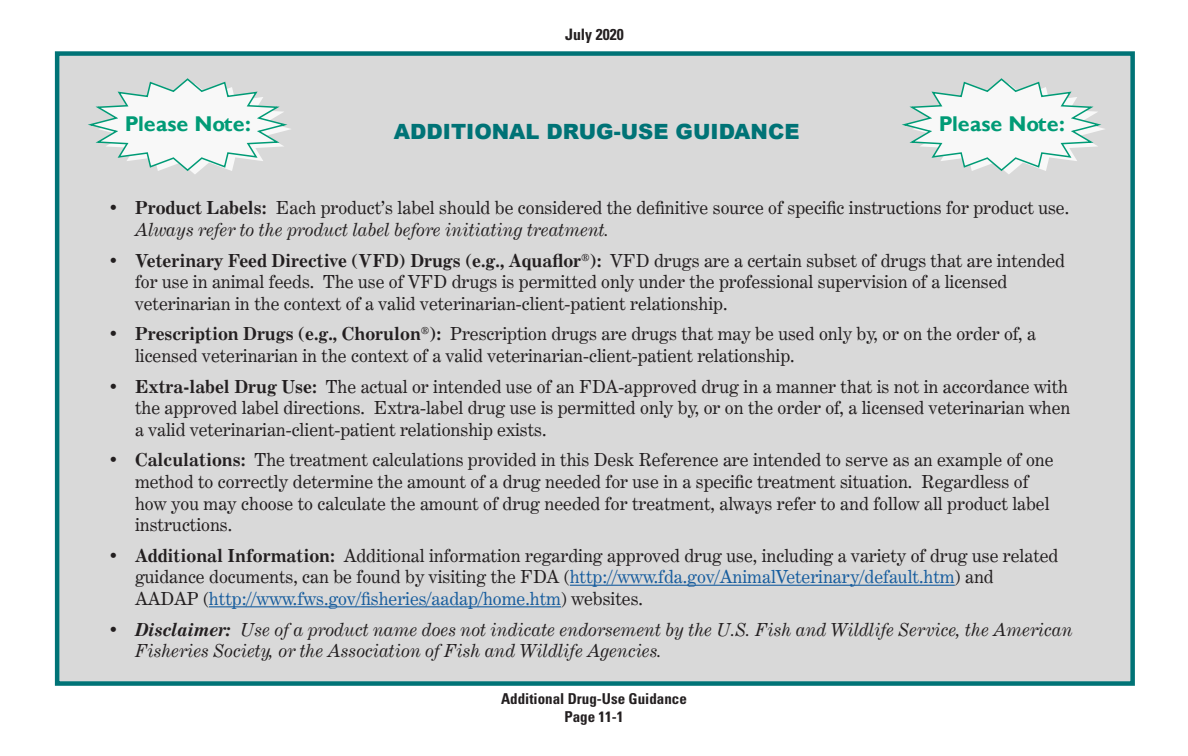
<style>
.page{position:relative;width:1188px;height:756px;background:#fff}
.page>*{position:absolute;margin:0;border:0;box-sizing:border-box;transform-origin:0 0}
.t1{font:700 21.3px "Gill Sans";letter-spacing:-.005em;color:#009b76}
.t2{font:900 21px "Arial";color:#007376}
.t3{font:18px/21.6px "Century Expanded BT";color:#231f20}
.t4{font:italic 18px/21.6px "Century Expanded BT";color:#231f20}
.t5{font:700 condensed 15.75px "Univers";color:#231f20}
.t6{font:700 condensed 15px/18px "Univers";color:#231f20;text-align:center}
.s1{font-weight:700}
.s2{font-style:italic}
.s3{color:#175d9e}
</style>
<div class="page">
<div style="left:55px;top:51px;width:1080px;height:635px;background:#d9d9d9;border:4px solid #007376"></div>
<hr style="left:570px;top:585px;width:385px;height:1px;background:#175d9e">
<hr style="left:209px;top:606px;width:352px;height:1px;background:#175d9e">
<svg style="left:88px;top:78px;width:203px;height:96px"></svg>
<div style="left:118px;top:110px;width:138px;height:31px;background:#f8f8f8"></div>
<svg style="left:902px;top:78px;width:203px;height:96px"></svg>
<div style="left:932px;top:110px;width:138px;height:31px;background:#f8f8f8"></div>
<p class="t5" style="left:565px;top:24px;width:60px">July 2020</p>
<p class="t1" style="left:125px;top:111px;width:128px">Please Note:</p>
<p class="t1" style="left:939px;top:111px;width:128px">Please Note:</p>
<p class="t2" style="left:394px;top:116px;width:407px">ADDITIONAL DRUG-USE GUIDANCE</p>
<p class="t3" style="left:135px;top:197px;width:936px;text-indent:-27px"><span class="s1">• Product Labels:</span> Each product’s label should be considered the definitive source of specific instructions for product use.<br><span class="s2">Always refer to the product label before initiating treatment.</span></p>
<p class="t3" style="left:135px;top:249px;width:932px;text-indent:-27px"><span class="s1">• Veterinary Feed Directive (VFD) Drugs (e.g., Aquaflor</span><sup>®</sup><span class="s1">):</span> VFD drugs are a certain subset of drugs that are intended for use in animal feeds. The use of VFD drugs is permitted only under the professional supervision of a licensed veterinarian in the context of a valid veterinarian-client-patient relationship.</p>
<p class="t3" style="left:135px;top:323px;width:902px;text-indent:-27px"><span class="s1">• Prescription Drugs (e.g., Chorulon</span><sup>®</sup><span class="s1">):</span> Prescription drugs are drugs that may be used only by, or on the order of, a licensed veterinarian in the context of a valid veterinarian-client-patient relationship.</p>
<p class="t3" style="left:135px;top:375px;width:937px;text-indent:-27px"><span class="s1">• Extra-label Drug Use:</span> The actual or intended use of an FDA-approved drug in a manner that is not in accordance with the approved label directions. Extra-label drug use is permitted only by, or on the order of, a licensed veterinarian when a valid veterinarian-client-patient relationship exists.</p>
<p class="t3" style="left:135px;top:449px;width:920px;text-indent:-27px"><span class="s1">• Calculations:</span> The treatment calculations provided in this Desk Reference are intended to serve as an example of one method to correctly determine the amount of a drug needed for use in a specific treatment situation. Regardless of how you may choose to calculate the amount of drug needed for treatment, always refer to and follow all product label instructions.</p>
<p class="t3" style="left:135px;top:544px;width:925px;text-indent:-27px"><span class="s1">• Additional Information:</span> Additional information regarding approved drug use, including a variety of drug use related guidance documents, can be found by visiting the FDA (<span class="s3">http://www.fda.gov/AnimalVeterinary/default.htm</span>) and<br>AADAP (<span class="s3">http://www.fws.gov/fisheries/aadap/home.htm</span>) websites.</p>
<p class="t4" style="left:135px;top:618px;width:939px;text-indent:-27px"><span class="s1">• Disclaimer:</span> Use of a product name does not indicate endorsement by the U.S. Fish and Wildlife Service, the American<br>Fisheries Society, or the Association of Fish and Wildlife Agencies.</p>
<p class="t6" style="left:501px;top:690px;width:187px">Additional Drug-Use Guidance<br>Page 11-1</p>
</div>
